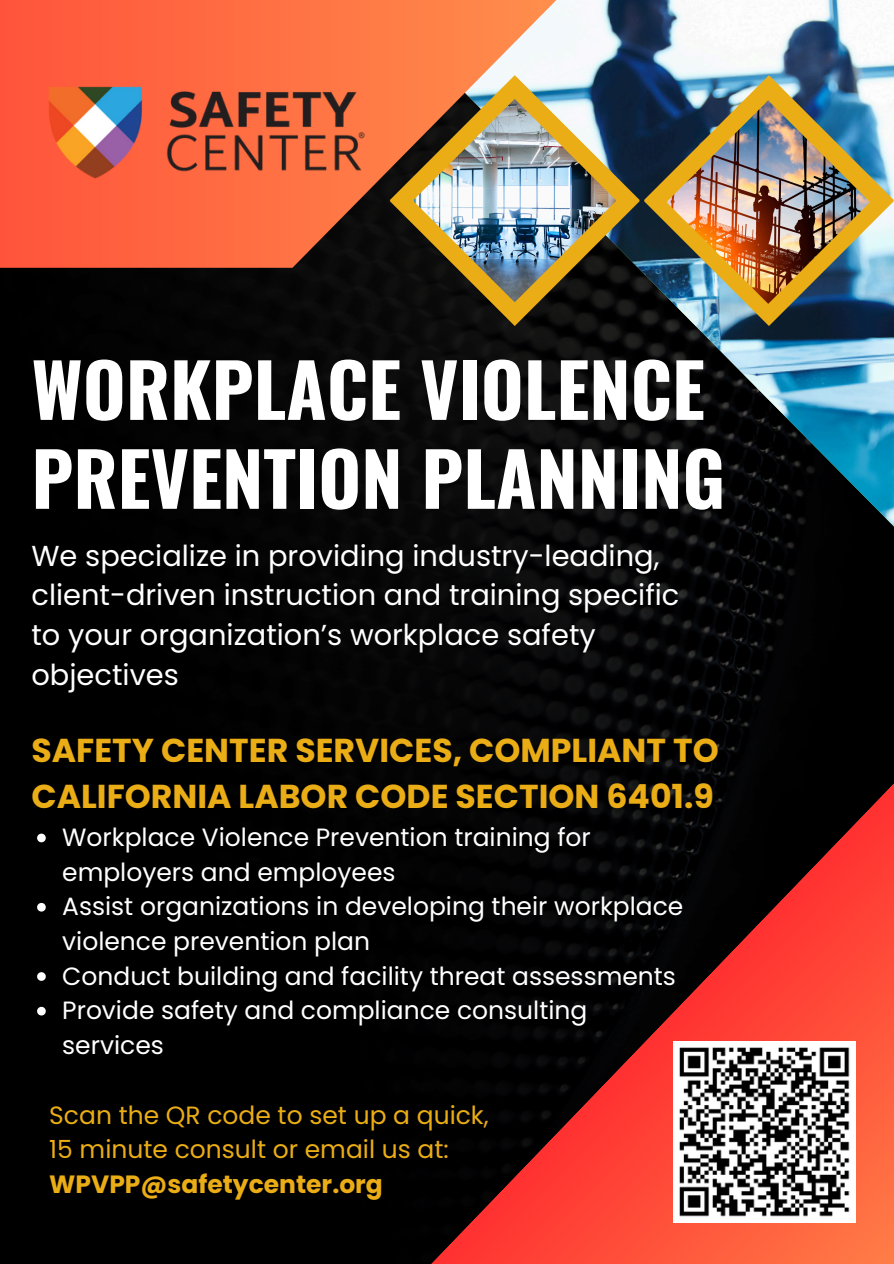
<style>
.page{position:relative;width:894px;height:1264px;background:#fff}
.page>*{position:absolute;margin:0;border:0;box-sizing:border-box;transform-origin:0 0}
.t1{font:700 73.5px/88.8px "Oswald";color:#fff}
.t2{font:700 33.15px/46.2px "Poppins";color:#ebad15}
.t3{font:28.8px/39.6px "Poppins";color:#fff}
.t4{font:24.9px/34.7px "Poppins";color:#fff}
.t5{font:24.9px/34.8px "Poppins";color:#ebad15}
.t6{font:700 24.9px "Poppins";color:#ebad15}
</style>
<div class="page">
<div style="left:0;top:268px;width:330px;height:995px;background:#000"></div>
<img style="left:272px;top:0;width:621px;height:709px">
<svg style="left:390px;top:75px;width:249px;height:251px;background:#252822"></svg>
<img style="left:644px;top:75px;width:249px;height:251px">
<img style="left:413px;top:99px;width:202px;height:203px">
<img style="left:667px;top:100px;width:202px;height:204px">
<svg style="left:0;top:0;width:577px;height:268px;background:#d08162"></svg>
<svg style="left:330px;top:693px;width:563px;height:570px;background:#461511"></svg>
<img style="left:0;top:51px;width:390px;height:162px">
<img style="left:673px;top:1041px;width:181px;height:181px">
<svg style="left:37px;top:833px;width:9px;height:9px"></svg>
<svg style="left:37px;top:902px;width:9px;height:9px"></svg>
<svg style="left:37px;top:972px;width:9px;height:8px"></svg>
<svg style="left:37px;top:1006px;width:9px;height:9px"></svg>
<h3 class="t1" style="left:31px;top:342px;width:695px">WORKPLACE VIOLENCE<br>PREVENTION PLANNING</h3>
<p class="t3" style="left:31px;top:536px;width:649px">We specialize in providing industry-leading, client-driven instruction and training specific to your organization’s workplace safety objectives</p>
<p class="t2" style="left:31px;top:727px;width:688px">SAFETY CENTER SERVICES, COMPLIANT TO<br>CALIFORNIA LABOR CODE SECTION 6401.9</p>
<h2 class="t4" style="left:62px;top:820px;width:530px">Workplace Violence Prevention training for employers and employees</h2>
<p class="t4" style="left:62px;top:889px;width:622px">Assist organizations in developing their workplace violence prevention plan</p>
<p class="t4" style="left:62px;top:958px;width:615px">Conduct building and facility threat assessments</p>
<p class="t4" style="left:62px;top:993px;width:526px">Provide safety and compliance consulting services</p>
<p class="t5" style="left:49px;top:1097px;width:441px">Scan the QR code to set up a quick,<br>15 minute consult or email us at:</p>
<p class="t6" style="left:49px;top:1167px;width:335px">WPVPP@safetycenter.org</p>
</div>
